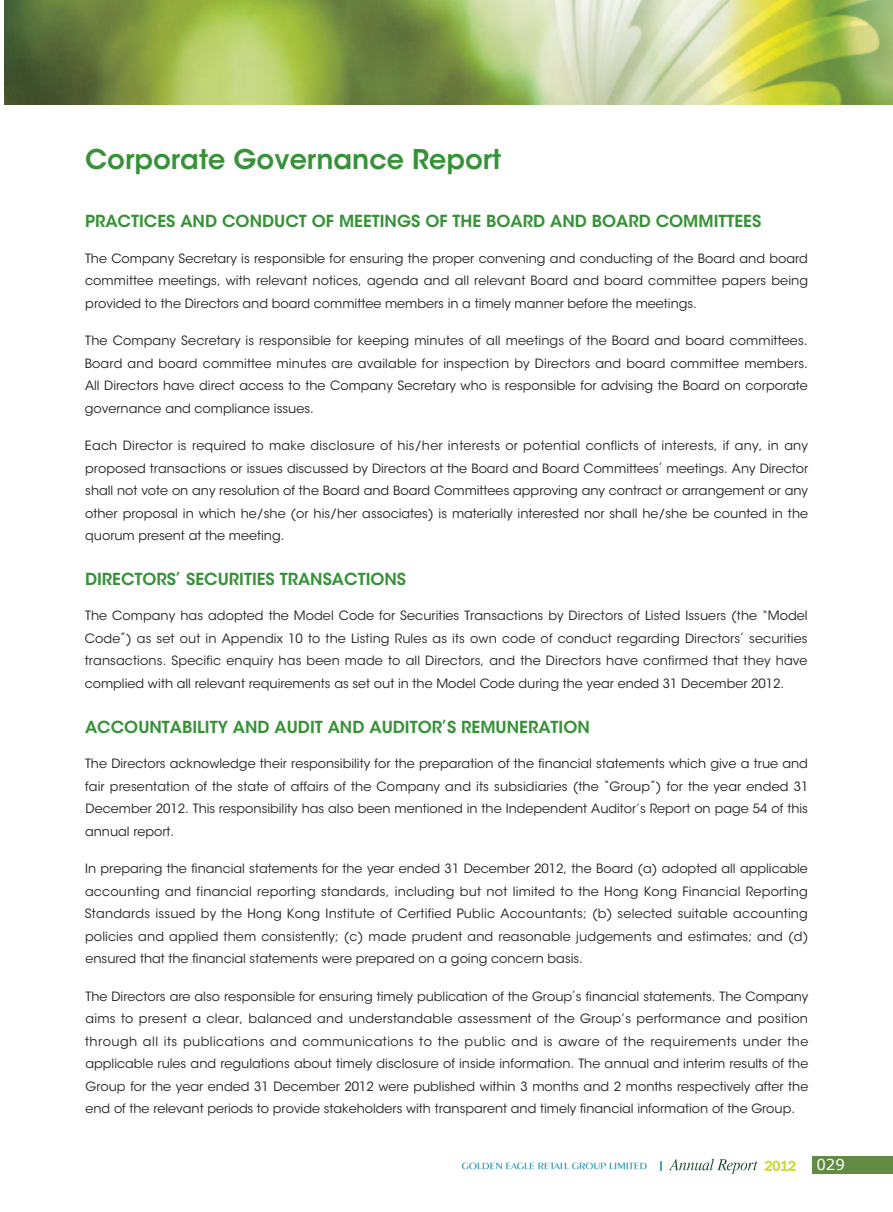
<style>
.page{position:relative;width:893px;height:1212px;background:#fff}
.page>*{position:absolute;margin:0;border:0;box-sizing:border-box;transform-origin:0 0}
.t1{font:600 27px "ITC Avant Garde Std";color:#369237}
.t2{font:600 16.5px "ITC Avant Garde Std";color:#369237}
.t3{font:15px "Verdana";color:#fff}
.t4{font:12.75px/22.5px "ITC Avant Garde Std";color:#231f20;text-align:justify}
</style>
<div class="page">
<div style="left:812px;top:1157px;width:81px;height:17px;background:#638a42"></div>
<svg style="left:462px;top:1162px;width:185px;height:7px"></svg>
<svg style="left:765px;top:1160px;width:31px;height:11px"></svg>
<svg style="left:669px;top:1159px;width:89px;height:15px"></svg>
<img style="left:5px;top:0;width:888px;height:104px">
<h1 class="t1" style="left:85px;top:142px;width:418px">Corporate Governance Report</h1>
<p class="t2" style="left:85px;top:211px;width:678px">PRACTICES AND CONDUCT OF MEETINGS OF THE BOARD AND BOARD COMMITTEES</p>
<p class="t4" style="left:85px;top:247px;width:725px">The Company Secretary is responsible for ensuring the proper convening and conducting of the Board and board committee meetings, with relevant notices, agenda and all relevant Board and board committee papers being provided to the Directors and board committee members in a timely manner before the meetings.</p>
<p class="t4" style="left:85px;top:329px;width:725px">The Company Secretary is responsible for keeping minutes of all meetings of the Board and board committees.<br>Board and board committee minutes are available for inspection by Directors and board committee members.<br>All Directors have direct access to the Company Secretary who is responsible for advising the Board on corporate governance and compliance issues.</p>
<p class="t4" style="left:85px;top:434px;width:725px">Each Director is required to make disclosure of his/her interests or potential conflicts of interests, if any, in any proposed transactions or issues discussed by Directors at the Board and Board Committees’ meetings. Any Director shall not vote on any resolution of the Board and Board Committees approving any contract or arrangement or any other proposal in which he/she (or his/her associates) is materially interested nor shall he/she be counted in the quorum present at the meeting.</p>
<p class="t2" style="left:85px;top:569px;width:323px">DIRECTORS’ SECURITIES TRANSACTIONS</p>
<p class="t4" style="left:85px;top:605px;width:724px">The Company has adopted the Model Code for Securities Transactions by Directors of Listed Issuers (the “Model Code”) as set out in Appendix 10 to the Listing Rules as its own code of conduct regarding Directors’ securities transactions. Specific enquiry has been made to all Directors, and the Directors have confirmed that they have complied with all relevant requirements as set out in the Model Code during the year ended 31 December 2012.</p>
<p class="t2" style="left:85px;top:716px;width:506px">ACCOUNTABILITY AND AUDIT AND AUDITOR’S REMUNERATION</p>
<p class="t4" style="left:85px;top:752px;width:725px">The Directors acknowledge their responsibility for the preparation of the financial statements which give a true and fair presentation of the state of affairs of the Company and its subsidiaries (the “Group”) for the year ended 31<br>December 2012. This responsibility has also been mentioned in the Independent Auditor’s Report on page 54 of this annual report.</p>
<p class="t4" style="left:85px;top:857px;width:725px">In preparing the financial statements for the year ended 31 December 2012, the Board (a) adopted all applicable accounting and financial reporting standards, including but not limited to the Hong Kong Financial Reporting Standards issued by the Hong Kong Institute of Certified Public Accountants; (b) selected suitable accounting policies and applied them consistently; (c) made prudent and reasonable judgements and estimates; and (d) ensured that the financial statements were prepared on a going concern basis.</p>
<p class="t4" style="left:85px;top:985px;width:725px">The Directors are also responsible for ensuring timely publication of the Group’s financial statements. The Company aims to present a clear, balanced and understandable assessment of the Group’s performance and position through all its publications and communications to the public and is aware of the requirements under the applicable rules and regulations about timely disclosure of inside information. The annual and interim results of the Group for the year ended 31 December 2012 were published within 3 months and 2 months respectively after the end of the relevant periods to provide stakeholders with transparent and timely financial information of the Group.</p>
<p class="t3" style="left:816px;top:1154px;width:30px">029</p>
</div>
